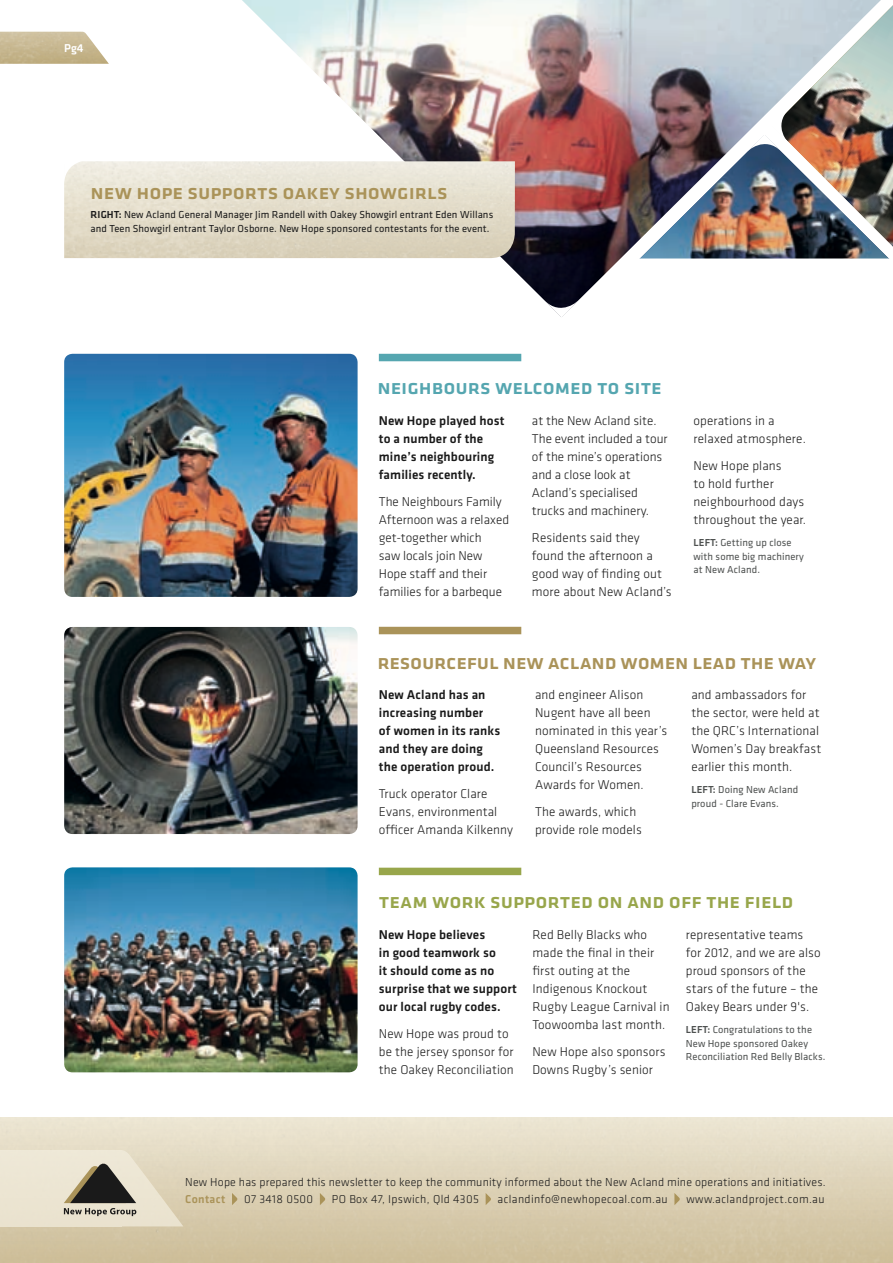
<style>
.page{position:relative;width:893px;height:1263px;background:#fff}
.page>*{position:absolute;margin:0;border:0;box-sizing:border-box;transform-origin:0 0}
.t1{font:500 21px "Klavika";color:#aa9359}
.t2{font:500 21px "Klavika";color:#98a64b}
.t3{font:500 21px "Klavika";color:#55a6b0}
.t4{font:300 13.2px/18px "Klavika";letter-spacing:.01em;color:#1a1a1a}
.t5{font:500 13.2px/18px "Klavika";letter-spacing:.01em;color:#1a1a1a}
.t6{font:300 12px "Klavika";letter-spacing:.015em;color:#1a1a1a}
.t7{font:300 11.85px "Klavika";letter-spacing:.03em;color:#1a1a1a}
.t8{font:500 11.85px "Klavika";color:#aa9359}
.t9{font:500 11.85px "Klavika";color:#fff}
.t10{font:10.5px/13.5px "Klavika";letter-spacing:.01em;color:#4e5150}
.t11{font:10.5px/13.5px "Klavika";letter-spacing:.01em;color:#1a1a1a}
.s1{font-weight:500}
</style>
<div class="page">
<div style="left:0;top:1150px;width:122px;height:76px;background:#ece5d3"></div>
<svg style="left:232px;top:1193px;width:6px;height:12px"></svg>
<svg style="left:320px;top:1193px;width:5px;height:12px"></svg>
<svg style="left:486px;top:1193px;width:5px;height:12px"></svg>
<svg style="left:674px;top:1193px;width:6px;height:12px"></svg>
<svg style="left:57px;top:1148px;width:126px;height:78px"></svg>
<div style="left:379px;top:868px;width:142px;height:7px;background:#98a64b"></div>
<img style="left:64px;top:867px;width:294px;height:205px">
<div style="left:379px;top:354px;width:142px;height:7px;background:#55a6b0"></div>
<img style="left:64px;top:354px;width:294px;height:243px">
<div style="left:379px;top:627px;width:142px;height:7px;background:#aa9359"></div>
<img style="left:64px;top:627px;width:294px;height:207px">
<img style="left:242px;top:0;width:393px;height:300px">
<svg style="left:544px;top:300px;width:35px;height:17px"></svg>
<img style="left:635px;top:0;width:258px;height:258px">
<div style="left:631px;top:258px;width:262px;height:11px;background:#fff"></div>
<img style="left:64px;top:161px;width:451px;height:97px">
<img style="left:0;top:31px;width:109px;height:33px">
<p class="t9" style="left:64px;top:42px;width:21px">Pg4</p>
<h1 class="t1" style="left:91px;top:180px;width:356px">N ew H ope Supports Oakey Showgirls</h1>
<p class="t11" style="left:91px;top:208px;width:404px"><span class="s1">RIGHT:</span> New Acland General Manager Jim Randell with Oakey Showgirl entrant Eden Willans and Teen Showgirl entrant Taylor Osborne. New Hope sponsored contestants for the event.</p>
<h1 class="t3" style="left:377px;top:376px;width:286px">Neighbours Welcomed To Site</h1>
<p class="t5" style="left:379px;top:412px;width:127px">New Hope played host to a number of the mine’s neighbouring families recently.</p>
<p class="t4" style="left:379px;top:493px;width:132px">The Neighbours Family<br>Afternoon was a relaxed get-together which<br>saw locals join New<br>Hope staff and their families for a barbeque</p>
<p class="t4" style="left:532px;top:412px;width:137px">at the New Acland site.<br>The event included a tour of the mine’s operations and a close look at<br>Acland’s specialised trucks and machinery.</p>
<p class="t4" style="left:532px;top:529px;width:141px">Residents said they found the afternoon a good way of finding out more about New Acland’s</p>
<p class="t4" style="left:693px;top:412px;width:114px">operations in a relaxed atmosphere.</p>
<p class="t4" style="left:693px;top:457px;width:114px">New Hope plans<br>to hold further neighbourhood days throughout the year.</p>
<p class="t10" style="left:693px;top:536px;width:112px"><span class="s1">LEFT:</span> Getting up close with some big machinery at New Acland.</p>
<h1 class="t1" style="left:377px;top:650px;width:441px">Resourceful N ew Acland Women Lead The way</h1>
<p class="t5" style="left:379px;top:685px;width:123px">New Acland has an increasing number<br>of women in its ranks and they are doing the operation proud.</p>
<p class="t4" style="left:379px;top:784px;width:136px">Truck operator Clare<br>Evans, environmental officer Amanda Kilkenny</p>
<p class="t4" style="left:535px;top:685px;width:134px">and engineer Alison<br>Nugent have all been nominated in this year’s<br>Queensland Resources<br>Council’s Resources<br>Awards for Women.</p>
<p class="t4" style="left:535px;top:802px;width:108px">The awards, which provide role models</p>
<p class="t4" style="left:691px;top:685px;width:131px">and ambassadors for the sector, were held at the QRC’s International<br>Women’s Day breakfast earlier this month.</p>
<p class="t10" style="left:691px;top:783px;width:108px"><span class="s1">LEFT:</span> Doing New Acland proud - Clare Evans.</p>
<h1 class="t2" style="left:379px;top:889px;width:416px">Team Work Supported On And Off the Field</h1>
<p class="t5" style="left:379px;top:925px;width:139px">New Hope believes<br>in good teamwork so<br>it should come as no surprise that we support our local rugby codes.</p>
<p class="t4" style="left:379px;top:1024px;width:136px">New Hope was proud to be the jersey sponsor for the Oakey Reconciliation</p>
<p class="t4" style="left:532px;top:925px;width:139px">Red Belly Blacks who made the final in their first outing at the<br>Indigenous Knockout<br>Rugby League Carnival in<br>Toowoomba last month.</p>
<p class="t4" style="left:532px;top:1042px;width:135px">New Hope also sponsors<br>Downs Rugby’s senior</p>
<p class="t4" style="left:686px;top:925px;width:136px">representative teams for 2012, and we are also proud sponsors of the stars of the future – the<br>Oakey Bears under 9's.</p>
<p class="t10" style="left:686px;top:1023px;width:141px"><span class="s1">LEFT:</span> Congratulations to the<br>New Hope sponsored Oakey<br>Reconciliation Red Belly Blacks.</p>
<p class="t6" style="left:185px;top:1175px;width:642px">New Hope has prepared this newsletter to keep the community informed about the New Acland mine operations and initiatives.</p>
<p class="t8" style="left:185px;top:1192px;width:42px">Contact</p>
<p class="t7" style="left:244px;top:1192px;width:71px">07 3418 0500</p>
<p class="t7" style="left:332px;top:1192px;width:149px">PO Box 47, Ipswich, Qld 4305</p>
<p class="t7" style="left:498px;top:1192px;width:172px">aclandinfo@newhopecoal.com.au</p>
<p class="t7" style="left:686px;top:1192px;width:140px">www.aclandproject.com.au</p>
</div>
